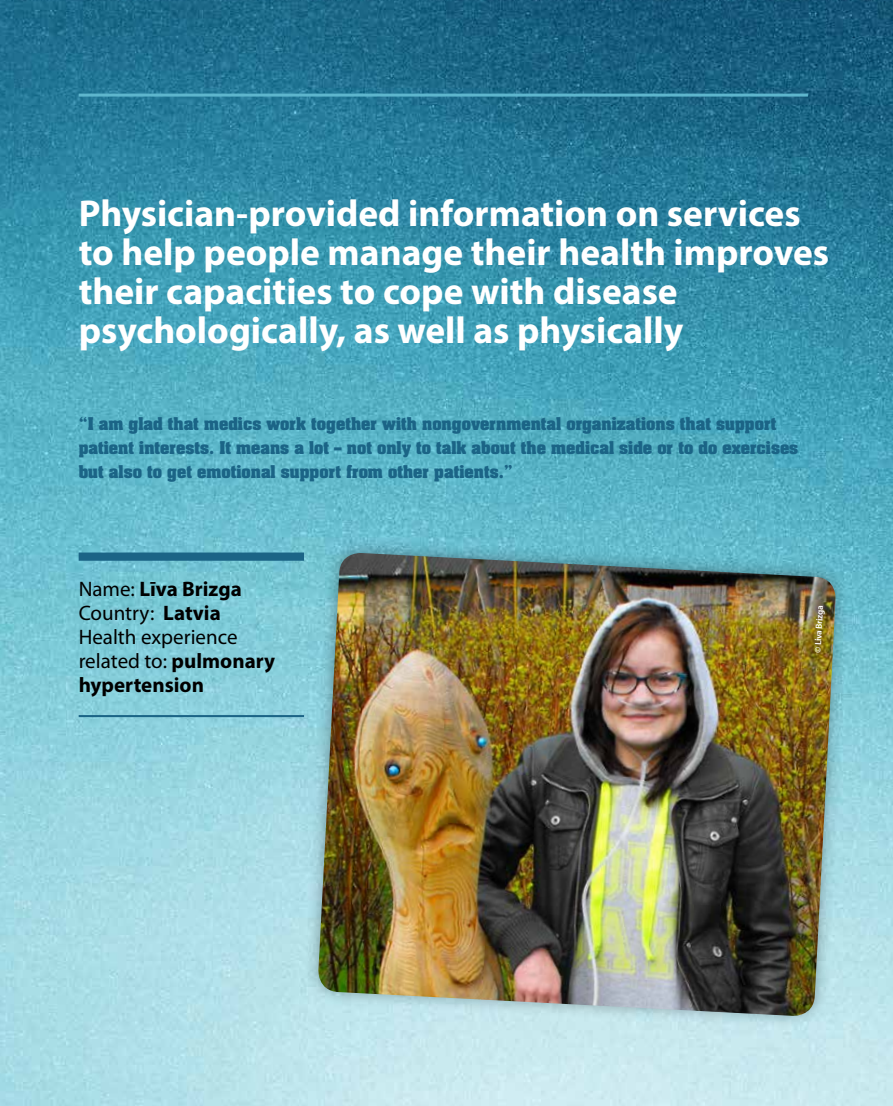
<style>
.page{position:relative;width:893px;height:1106px;background:#fff}
.page>*{position:absolute;margin:0;border:0;box-sizing:border-box;transform-origin:0 0}
.t1{font:700 37.5px/39px "Myriad Pro";color:#fff}
.t2{font:21px/24px "Myriad Pro";color:#000}
.t3{font:700 15px/24px "Aachen Std";color:#1b6486}
.t4{font:600 9px "Myriad Pro";color:#fff}
.s1{font-weight:700}
</style>
<div class="page">
<img style="left:0;top:0;width:893px;height:1106px">
<svg style="left:301px;top:535px;width:552px;height:498px;background:#95d2dd"></svg>
<img style="left:317px;top:553px;width:520px;height:464px">
<hr style="left:79px;top:94px;width:729px;height:3px;background:#5eb6cd">
<div style="left:79px;top:552px;width:225px;height:9px;background:#1b6486"></div>
<hr style="left:79px;top:715px;width:225px;height:2px;background:#1b6486">
<h1 class="t1" style="left:79px;top:192px;width:752px">Physician-provided information on services to help people manage their health improves their capacities to cope with disease psychologically, as well as physically</h1>
<p class="t3" style="left:79px;top:412px;width:721px">“I am glad that medics work together with nongovernmental organizations that support patient interests. It means a lot – not only to talk about the medical side or to do exercises but also to get emotional support from other patients.”</p>
<h2 class="t2" style="left:79px;top:577px;width:198px">Name: <span class="s1">Līva Brizga<br></span>Country: <span class="s1">Latvia<br></span>Health experience related to: <span class="s1">pulmonary hypertension</span></h2>
<p class="t4" style="left:812px;top:652px;width:49px;rotate:-87deg">© Liva Brizga</p>
</div>
